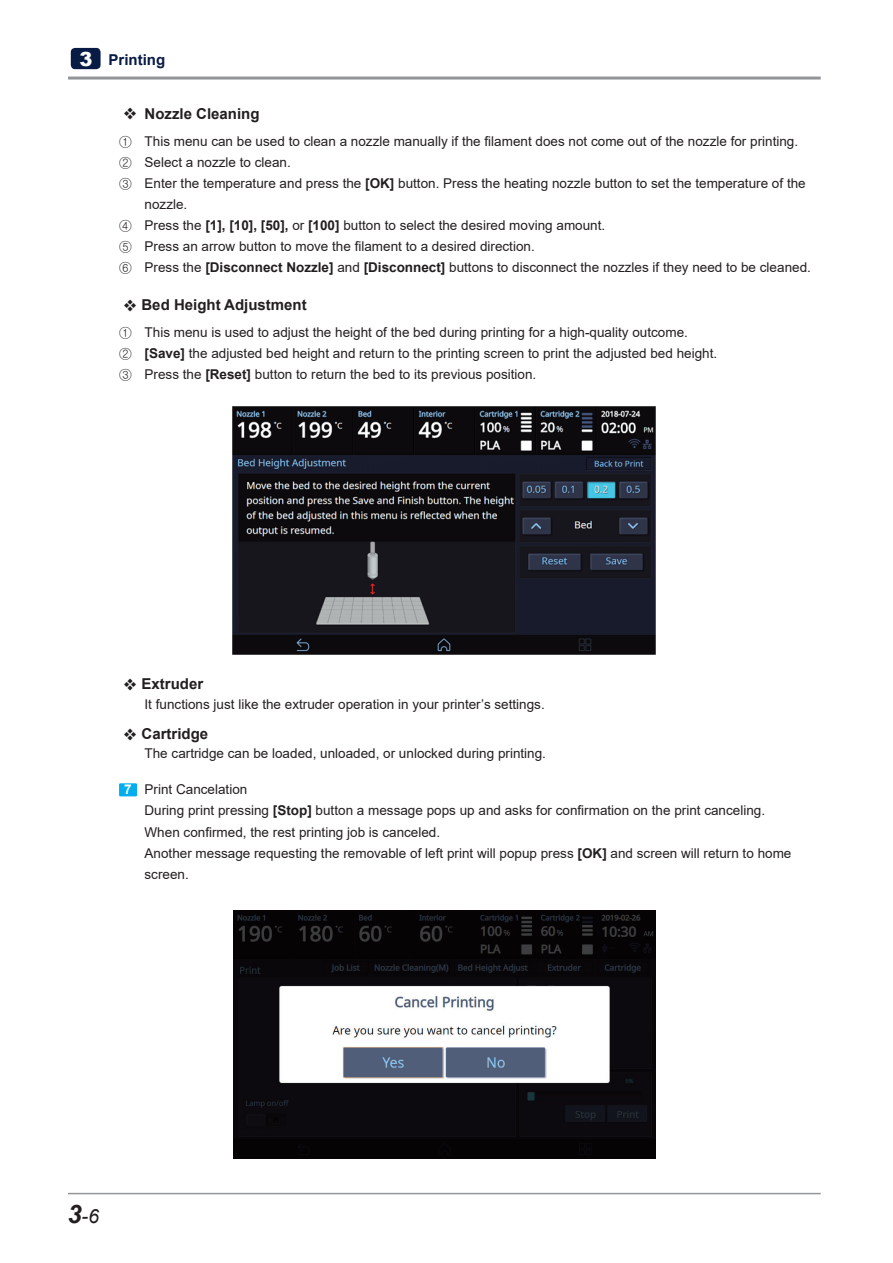
<style>
.page{position:relative;width:893px;height:1263px;background:#fff}
.page>*{position:absolute;margin:0;border:0;box-sizing:border-box;transform-origin:0 0}
.t1{font:italic 19.5px "Arial";color:#231f20}
.t2{font:900 19.5px "Arial";color:#fff}
.t3{font:700 15px "Arial";color:#231f20}
.t4{font:700 15px "Arial";color:#071b44}
.t5{font:13.5px/21px "Arial";color:#231f20}
.s1{font-family:"Nanum Gothic"}
.s2{font-weight:700}
.s3{font-weight:700;color:#fff}
.s4{font-weight:700;font-size:25.5px}
</style>
<div class="page">
<hr style="left:68px;top:77px;width:753px;height:3px;background:#939598">
<hr style="left:68px;top:1193px;width:753px;height:1px;background:#939598">
<div style="left:71px;top:48px;width:30px;height:21px;background:#071b44;border-radius:4px"></div>
<img style="left:232px;top:406px;width:424px;height:249px">
<div style="left:119px;top:783px;width:18px;height:13px;background:#00aeef"></div>
<img style="left:233px;top:910px;width:423px;height:248px">
<h1 class="t2" style="left:79px;top:45px;width:15px">3</h1>
<p class="t4" style="left:109px;top:49px;width:58px">Printing</p>
<p class="t3" style="left:123px;top:103px;width:138px"><span class="s1">❖</span> Nozzle Cleaning</p>
<p class="t5" style="left:119px;top:130px;width:681px"><span class="s1">①</span> This menu can be used to clean a nozzle manually if the filament does not come out of the nozzle for printing.</p>
<p class="t5" style="left:119px;top:151px;width:173px"><span class="s1">②</span> Select a nozzle to clean.</p>
<p class="t5" style="left:119px;top:172px;width:688px"><span class="s1">③</span> Enter the temperature and press the <span class="s2">[OK]</span> button. Press the heating nozzle button to set the temperature of the</p>
<p class="t5" style="left:145px;top:194px;width:44px">nozzle.</p>
<p class="t5" style="left:119px;top:214px;width:693px"><span class="s1">④</span> Press the <span class="s2">[1], [10], [50],</span> or <span class="s2">[100]</span> button to select the desired moving amount.<br><span class="s1">⑤</span> Press an arrow button to move the filament to a desired direction.<br><span class="s1">⑥</span> Press the <span class="s2">[Disconnect Nozzle]</span> and <span class="s2">[Disconnect]</span> buttons to disconnect the nozzles if they need to be cleaned.</p>
<p class="t3" style="left:123px;top:294px;width:185px"><span class="s1">❖</span> Bed Height Adjustment</p>
<p class="t5" style="left:119px;top:322px;width:600px"><span class="s1">①</span> This menu is used to adjust the height of the bed during printing for a high-quality outcome.<br><span class="s1">②</span> <span class="s2">[Save]</span> the adjusted bed height and return to the printing screen to print the adjusted bed height.<br><span class="s1">③</span> Press the <span class="s2">[Reset]</span> button to return the bed to its previous position.</p>
<p class="t3" style="left:123px;top:673px;width:81px"><span class="s1">❖</span> Extruder</p>
<p class="t5" style="left:145px;top:694px;width:402px">It functions just like the extruder operation in your printer’s settings.</p>
<p class="t3" style="left:123px;top:723px;width:86px"><span class="s1">❖</span> Cartridge</p>
<p class="t5" style="left:145px;top:743px;width:403px">The cartridge can be loaded, unloaded, or unlocked during printing.</p>
<p class="t5" style="left:145px;top:779px;width:648px;text-indent:-20px"><span class="s3">7</span> Print Cancelation<br>During print pressing <span class="s2">[Stop]</span> button a message pops up and asks for confirmation on the print canceling.<br>When confirmed, the rest printing job is canceled.<br>Another message requesting the removable of left print will popup press <span class="s2">[OK]</span> and screen will return to home screen.</p>
<h1 class="t1" style="left:67px;top:1204px;width:33px"><span class="s4">3</span>-6</h1>
</div>
